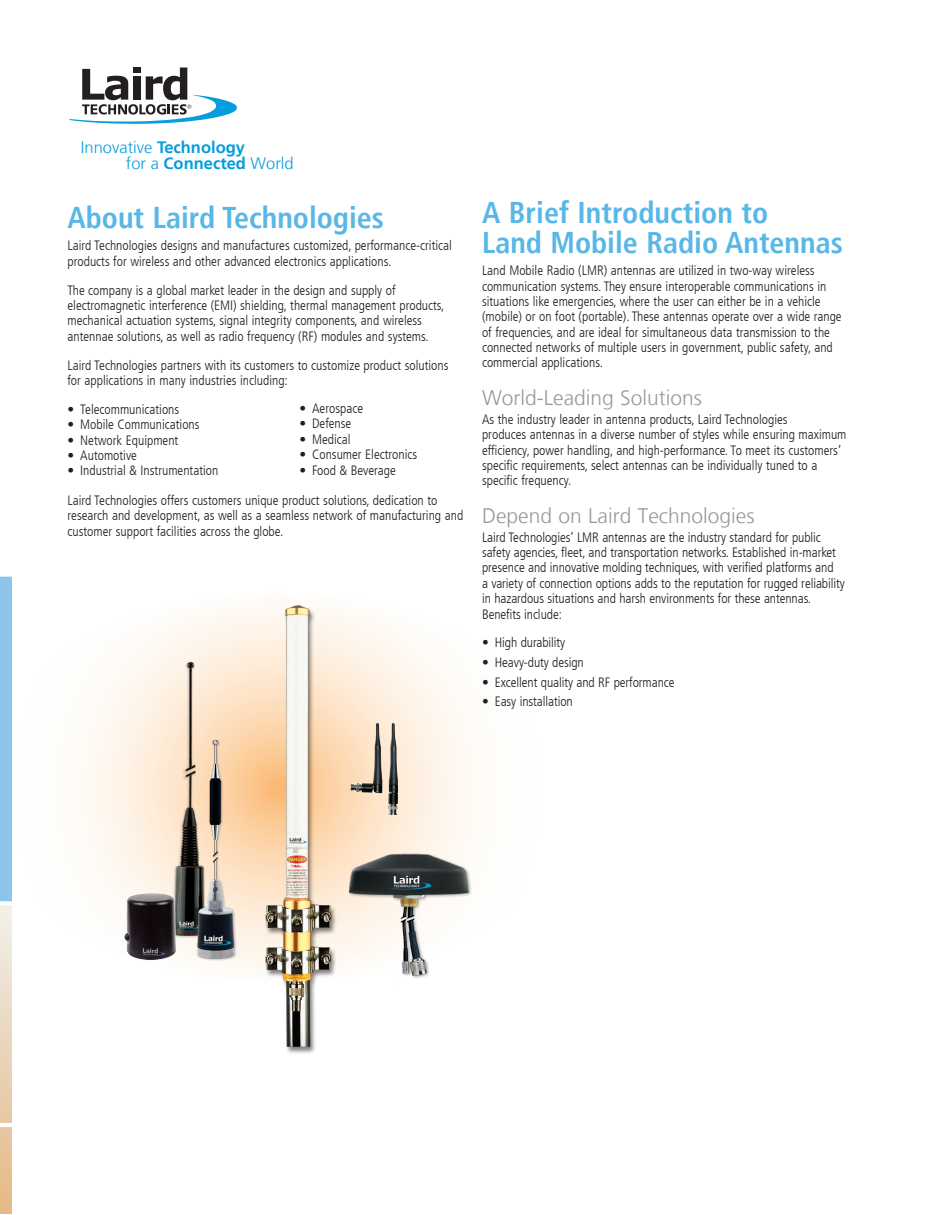
<style>
.page{position:relative;width:945px;height:1215px;background:#fff}
.page>*{position:absolute;margin:0;border:0;box-sizing:border-box;transform-origin:0 0}
.t1{font:700 condensed 30px/30px "Frutiger LT";color:#58b7e7}
.t2{font:300 21px "Frutiger LT";color:#97999c}
.t3{font:300 16.5px "Frutiger LT";color:#069ddc}
.t4{font:300 condensed 13.5px/15.3px "Frutiger LT";color:#231f20}
.s1{font-weight:700}
</style>
<div class="page">
<svg style="left:11px;top:592px;width:459px;height:392px"></svg>
<img style="left:253px;top:594px;width:98px;height:460px">
<img style="left:327px;top:805px;width:145px;height:191px">
<img style="left:351px;top:723px;width:47px;height:92px">
<svg style="left:69px;top:68px;width:168px;height:56px"></svg>
<img style="left:166px;top:643px;width:50px;height:247px">
<img style="left:181px;top:723px;width:77px;height:239px">
<img style="left:118px;top:890px;width:65px;height:74px">
<p class="t3" style="left:81px;top:138px;width:166px">Innovative <span class="s1">Technology</span></p>
<p class="t3" style="left:126px;top:154px;width:169px">for a <span class="s1">Connected</span> World</p>
<p class="t1" style="left:68px;top:203px;width:318px">About Laird Technologies</p>
<p class="t4" style="left:68px;top:238px;width:386px">Laird Technologies designs and manufactures customized, performance-critical products for wireless and other advanced electronics applications.</p>
<p class="t4" style="left:68px;top:283px;width:378px">The company is a global market leader in the design and supply of electromagnetic interference (EMI) shielding, thermal management products, mechanical actuation systems, signal integrity components, and wireless antennae solutions, as well as radio frequency (RF) modules and systems.</p>
<p class="t4" style="left:68px;top:358px;width:383px">Laird Technologies partners with its customers to customize product solutions for applications in many industries including:</p>
<p class="t4" style="left:68px;top:402px;width:113px">• Telecommunications</p>
<p class="t4" style="left:68px;top:417px;width:134px">• Mobile Communications</p>
<p class="t4" style="left:68px;top:433px;width:112px">• Network Equipment</p>
<p class="t4" style="left:68px;top:448px;width:71px">• Automotive</p>
<p class="t4" style="left:68px;top:463px;width:152px">• Industrial &amp; Instrumentation</p>
<p class="t4" style="left:299px;top:401px;width:65px">• Aerospace</p>
<p class="t4" style="left:299px;top:416px;width:54px">• Defense</p>
<p class="t4" style="left:299px;top:432px;width:53px">• Medical</p>
<p class="t4" style="left:299px;top:447px;width:119px">• Consumer Electronics</p>
<p class="t4" style="left:299px;top:462px;width:98px">• Food &amp; Beverage</p>
<p class="t4" style="left:68px;top:493px;width:397px">Laird Technologies offers customers unique product solutions, dedication to research and development, as well as a seamless network of manufacturing and customer support facilities across the globe.</p>
<p class="t1" style="left:482px;top:198px;width:362px">A Brief Introduction to<br>Land Mobile Radio Antennas</p>
<p class="t4" style="left:482px;top:263px;width:361px">Land Mobile Radio (LMR) antennas are utilized in two-way wireless communication systems. They ensure interoperable communications in situations like emergencies, where the user can either be in a vehicle (mobile) or on foot (portable). These antennas operate over a wide range of frequencies, and are ideal for simultaneous data transmission to the connected networks of multiple users in government, public safety, and commercial applications.</p>
<p class="t2" style="left:482px;top:386px;width:221px">World-Leading Solutions</p>
<p class="t4" style="left:482px;top:412px;width:366px">As the industry leader in antenna products, Laird Technologies<br>produces antennas in a diverse number of styles while ensuring maximum efficiency, power handling, and high-performance. To meet its customers’ specific requirements, select antennas can be individually tuned to a specific frequency.</p>
<p class="t2" style="left:482px;top:504px;width:274px">Depend on Laird Technologies</p>
<p class="t4" style="left:482px;top:530px;width:364px">Laird Technologies’ LMR antennas are the industry standard for public safety agencies, fleet, and transportation networks. Established in-market presence and innovative molding techniques, with verified platforms and<br>a variety of connection options adds to the reputation for rugged reliability in hazardous situations and harsh environments for these antennas.<br>Benefits include:</p>
<p class="t4" style="left:482px;top:635px;width:85px">• High durability</p>
<p class="t4" style="left:482px;top:655px;width:103px">• Heavy-duty design</p>
<p class="t4" style="left:482px;top:675px;width:194px">• Excellent quality and RF performance</p>
<p class="t4" style="left:482px;top:694px;width:92px">• Easy installation</p>
</div>
